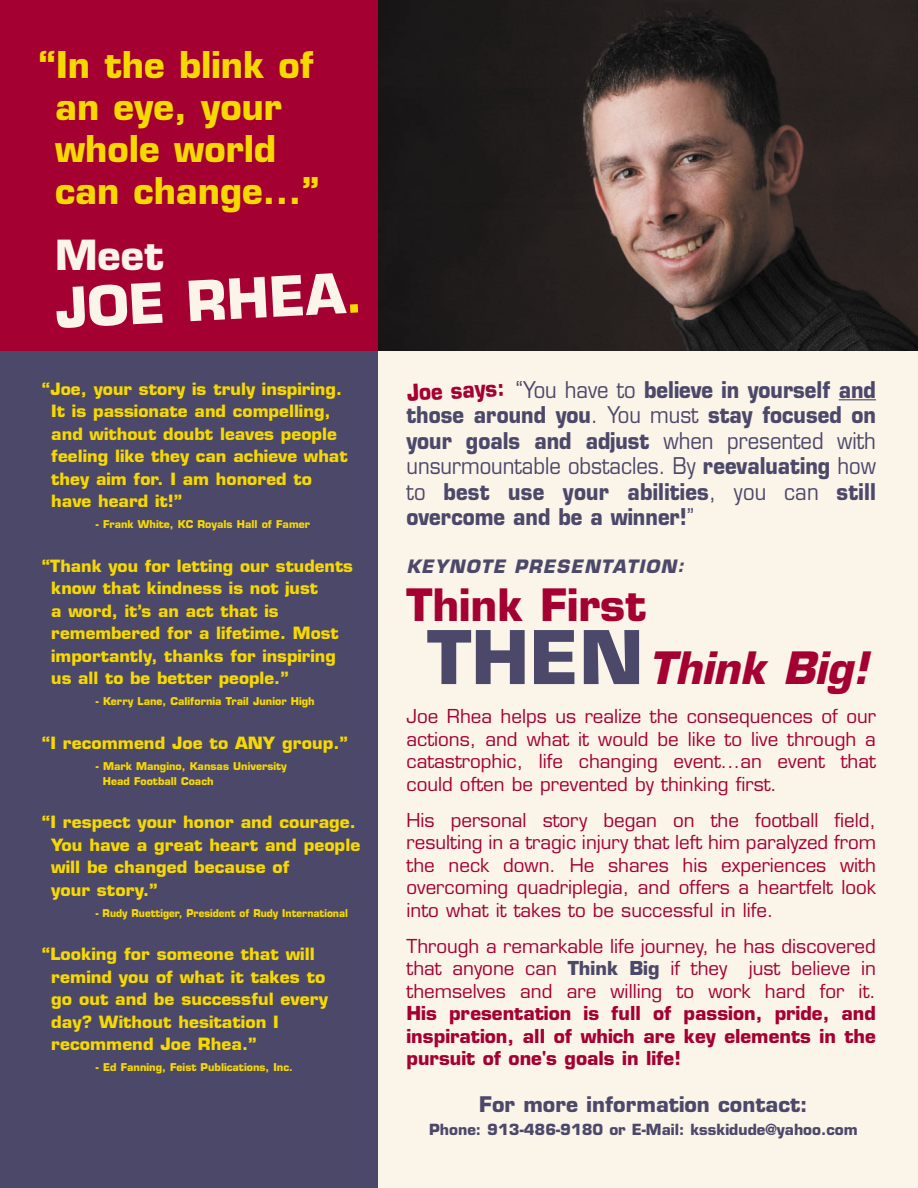
<style>
.page{position:relative;width:918px;height:1188px;background:#fff}
.page>*{position:absolute;margin:0;border:0;box-sizing:border-box;transform-origin:0 0}
.t1{font:700 54px "Eurostile";color:#fbf4e9}
.t2{font:700 43.5px/63px "Eurostile";color:#a40032}
.t3{font:700 40.5px "Eurostile";color:#fbf4e9}
.t4{font:700 36px/42px "Eurostile";color:#f6d900}
.t5{font:700 22.5px/25.5px "Eurostile";letter-spacing:.01em;color:#4c4869;text-align:justify;scale:.9 1}
.t6{font:700 22.5px "Eurostile";color:#a40032;scale:.9 1}
.t7{font:700 21px "Eurostile";color:#4c4869}
.t8{font:18.75px/22.5px "Eurostile";color:#a40032;text-align:justify}
.t9{font:700 18.75px/22.5px "Eurostile";color:#a40032;text-align:justify}
.t10{font:italic 700 18px "Eurostile";letter-spacing:.07em;color:#4c4869}
.t11{font:700 16.5px/22.5px "Eurostile";color:#f6d900;scale:1.05 1}
.t12{font:700 16.5px/22.5px "Eurostile";color:#f6d900}
.t13{font:700 16.5px/22.5px "Eurostile";color:#f6d900;scale:1.04 1}
.t14{font:700 15px "Eurostile";color:#4c4869}
.t15{font:700 10.5px/15px "Eurostile";color:#f6d900}
.t16{font:700 10.5px "Eurostile";color:#f6d900;scale:.95 1}
.s1{font-size:48px;color:#f6d900}
.s2{font-weight:400}
.s3{font-size:72px;color:#4c4869}
.s4{font-style:italic}
.s5{font-weight:700;color:#4c4869}
</style>
<div class="page">
<div style="left:0;top:351px;width:378px;height:837px;background:#4c4869"></div>
<img style="left:378px;top:0;width:540px;height:351px">
<div style="left:0;top:0;width:378px;height:351px;background:#a40032"></div>
<div style="left:378px;top:351px;width:540px;height:837px;background:#fbf4e9"></div>
<hr style="left:839px;top:399px;width:37px;height:1px;background:#4c4869">
<h3 class="t4" style="left:55px;top:48px;width:266px;text-indent:-16px">“In the blink of an eye, your whole world can change...”</h3>
<h3 class="t3" style="left:55px;top:240px;width:110px">Meet</h3>
<h1 class="t1" style="left:54px;top:288px;width:309px;rotate:-3deg">JOE RHEA<span class="s1">.</span></h1>
<p class="t13" style="left:51px;top:379px;width:287px;text-indent:-9px">“Joe, your story is truly inspiring.<br>It is passionate and compelling, and without doubt leaves people feeling like they can achieve what they aim for. I am honored to have heard it!”</p>
<p class="t15" style="left:96px;top:518px;width:216px">- Frank White, KC Royals Hall of Famer</p>
<p class="t12" style="left:51px;top:556px;width:303px;text-indent:-9px">“Thank you for letting our students know that kindness is not just<br>a word, it’s an act that is remembered for a lifetime. Most importantly, thanks for inspiring us all to be better people.”</p>
<p class="t15" style="left:96px;top:695px;width:220px">- Kerry Lane, California Trail Junior High</p>
<p class="t11" style="left:42px;top:733px;width:293px">“I recommend Joe to ANY group.”</p>
<p class="t15" style="left:103px;top:759px;width:186px;text-indent:-7px">- Mark Mangino, Kansas University<br>Head Football Coach</p>
<p class="t11" style="left:51px;top:813px;width:296px;text-indent:-9px">“I respect your honor and courage.<br>You have a great heart and people will be changed because of<br>your story.”</p>
<p class="t16" style="left:96px;top:909px;width:267px">- Rudy Ruettiger, President of Rudy International</p>
<p class="t11" style="left:51px;top:945px;width:265px;text-indent:-9px">“Looking for someone that will remind you of what it takes to go out and be successful every day? Without hesitation I recommend Joe Rhea.”</p>
<p class="t15" style="left:96px;top:1061px;width:199px">- Ed Fanning, Feist Publications, Inc.</p>
<p class="t5" style="left:406px;top:379px;width:523px;text-indent:109px"><span class="s2">“You have to</span> believe in yourself and those around you<span class="s2">. You must</span> stay focused on your goals and adjust <span class="s2">when presented with unsurmountable obstacles. By</span> reevaluating <span class="s2">how to</span> best use your abilities<span class="s2">, you can</span> still overcome and be a winner!<span class="s2">”</span></p>
<p class="t10" style="left:406px;top:560px;width:279px">KEYNOTE PRESENTATION:</p>
<h2 class="t2" style="left:427px;top:578px;width:442px;text-indent:-21px">Think First<br><span class="s3">THEN</span><span class="s4">Think Big!</span></h2>
<p class="t8" style="left:406px;top:707px;width:471px">Joe Rhea helps us realize the consequences of our actions, and what it would be like to live through a catastrophic, life changing event...an event that could often be prevented by thinking first.</p>
<p class="t8" style="left:406px;top:810px;width:471px">His personal story began on the football field, resulting in a tragic injury that left him paralyzed from the neck down. He shares his experiences with overcoming quadriplegia, and offers a heartfelt look into what it takes to be successful in life.</p>
<p class="t8" style="left:406px;top:936px;width:471px">Through a remarkable life journey, he has discovered that anyone can <span class="s5">Think Big</span> if they just believe in themselves and are willing to work hard for it.</p>
<p class="t9" style="left:406px;top:1004px;width:471px">His presentation is full of passion, pride, and inspiration, all of which are key elements in the pursuit of one's goals in life!</p>
<p class="t6" style="left:407px;top:384px;width:110px;rotate:-3deg">Joe says:</p>
<p class="t7" style="left:479px;top:1097px;width:330px">For more information contact:</p>
<p class="t14" style="left:429px;top:1124px;width:430px">Phone: 913-486-9180 or E-Mail: ksskidude@yahoo.com</p>
</div>
